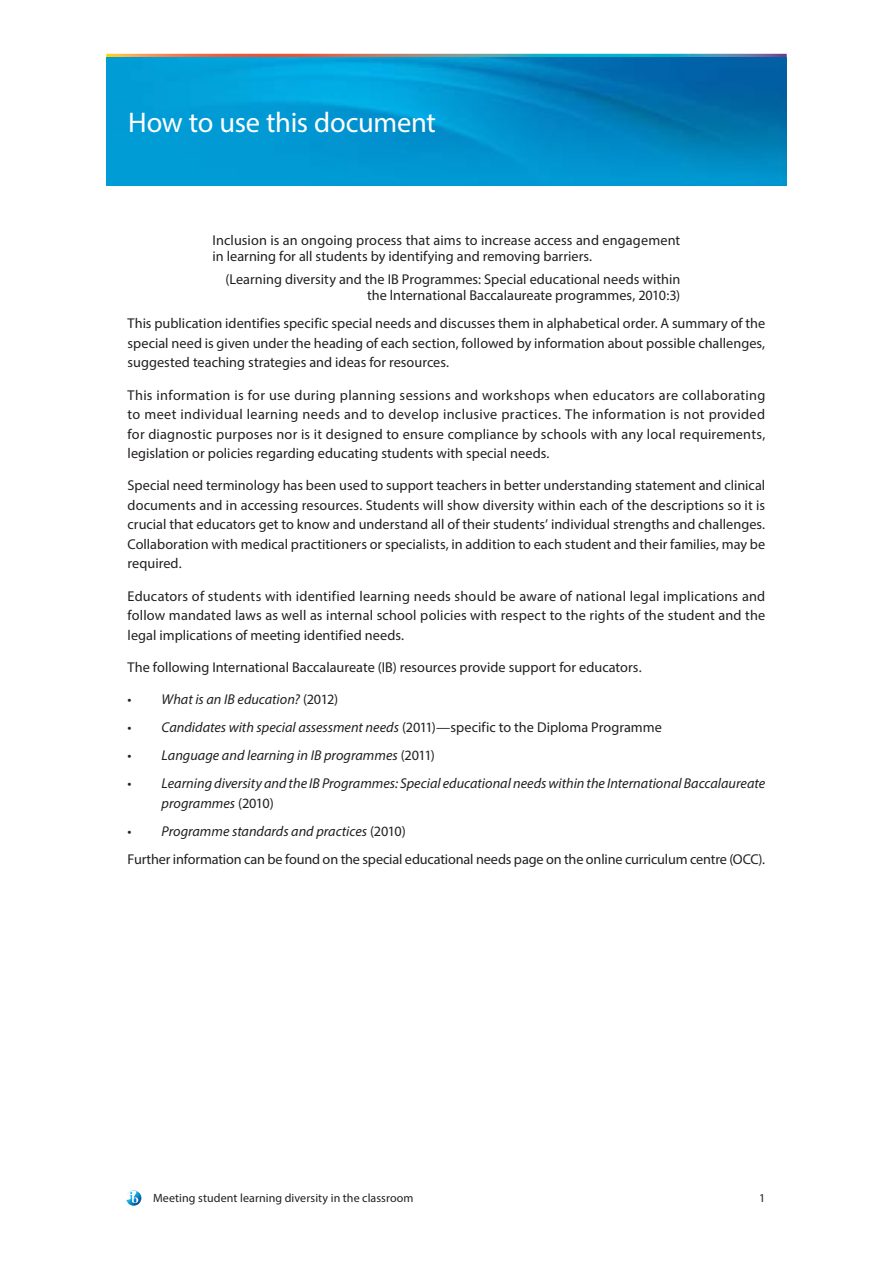
<style>
.page{position:relative;width:893px;height:1263px;background:#fff}
.page>*{position:absolute;margin:0;border:0;box-sizing:border-box;transform-origin:0 0}
.t1{font:28.5px "Myriad Pro";letter-spacing:-.015em;color:#fff}
.t2{font:14.25px/19.5px "Myriad Pro";color:#231f20;text-align:justify}
.t3{font:italic 14.25px/19.5px "Myriad Pro";color:#231f20}
.t4{font:12px "Myriad Pro";letter-spacing:.005em;color:#231f20}
.s1{font-style:normal}
.s2{font-style:italic}
</style>
<div class="page">
<svg style="left:106px;top:54px;width:681px;height:4px;background:#688993"></svg>
<svg style="left:126px;top:1190px;width:15px;height:16px"></svg>
<img style="left:106px;top:58px;width:681px;height:127px">
<h1 class="t1" style="left:128px;top:105px;width:309px">How to use this document</h1>
<p class="t2" style="left:213px;top:231px;width:469px;line-height:16.5px">Inclusion is an ongoing process that aims to increase access and engagement in learning for all students by identifying and removing barriers.</p>
<p class="t2" style="left:225px;top:271px;width:456px;line-height:16.5px;text-align:right">(Learning diversity and the IB Programmes: Special educational needs within the lnternational Baccalaureate programmes, 2010:3)</p>
<p class="t2" style="left:128px;top:314px;width:639px">This publication identifies specific special needs and discusses them in alphabetical order. A summary of the special need is given under the heading of each section, followed by information about possible challenges, suggested teaching strategies and ideas for resources.</p>
<p class="t2" style="left:128px;top:385px;width:639px">This information is for use during planning sessions and workshops when educators are collaborating to meet individual learning needs and to develop inclusive practices. The information is not provided for diagnostic purposes nor is it designed to ensure compliance by schools with any local requirements, legislation or policies regarding educating students with special needs.</p>
<p class="t2" style="left:128px;top:476px;width:639px">Special need terminology has been used to support teachers in better understanding statement and clinical documents and in accessing resources. Students will show diversity within each of the descriptions so it is crucial that educators get to know and understand all of their students’ individual strengths and challenges.<br>Collaboration with medical practitioners or specialists, in addition to each student and their families, may be required.</p>
<p class="t2" style="left:128px;top:586px;width:639px">Educators of students with identified learning needs should be aware of national legal implications and follow mandated laws as well as internal school policies with respect to the rights of the student and the legal implications of meeting identified needs.</p>
<p class="t2" style="left:128px;top:657px;width:516px">The following International Baccalaureate (IB) resources provide support for educators.</p>
<p class="t3" style="left:128px;top:689px;width:212px"><span class="s1">•</span> What is an IB education? <span class="s1">(2012)</span></p>
<p class="t2" style="left:128px;top:717px;width:536px">• <span class="s2">Candidates with special assessment needs</span> (2011)—specific to the Diploma Programme</p>
<p class="t3" style="left:128px;top:745px;width:309px"><span class="s1">•</span> Language and learning in IB programmes <span class="s1">(2011)</span></p>
<p class="t3" style="left:162px;top:773px;width:605px;text-indent:-34px"><span class="s1">•</span> Learning diversity and the IB Programmes: Special educational needs within the International Baccalaureate programmes <span class="s1">(2010)</span></p>
<p class="t2" style="left:128px;top:817px;width:639px;line-height:28px">• <span class="s2">Programme standards and practices</span> (2010)<br>Further information can be found on the special educational needs page on the online curriculum centre (OCC).</p>
<p class="t4" style="left:153px;top:1190px;width:262px">Meeting student learning diversity in the classroom</p>
<p class="t4" style="left:759px;top:1190px;width:8px">1</p>
</div>
